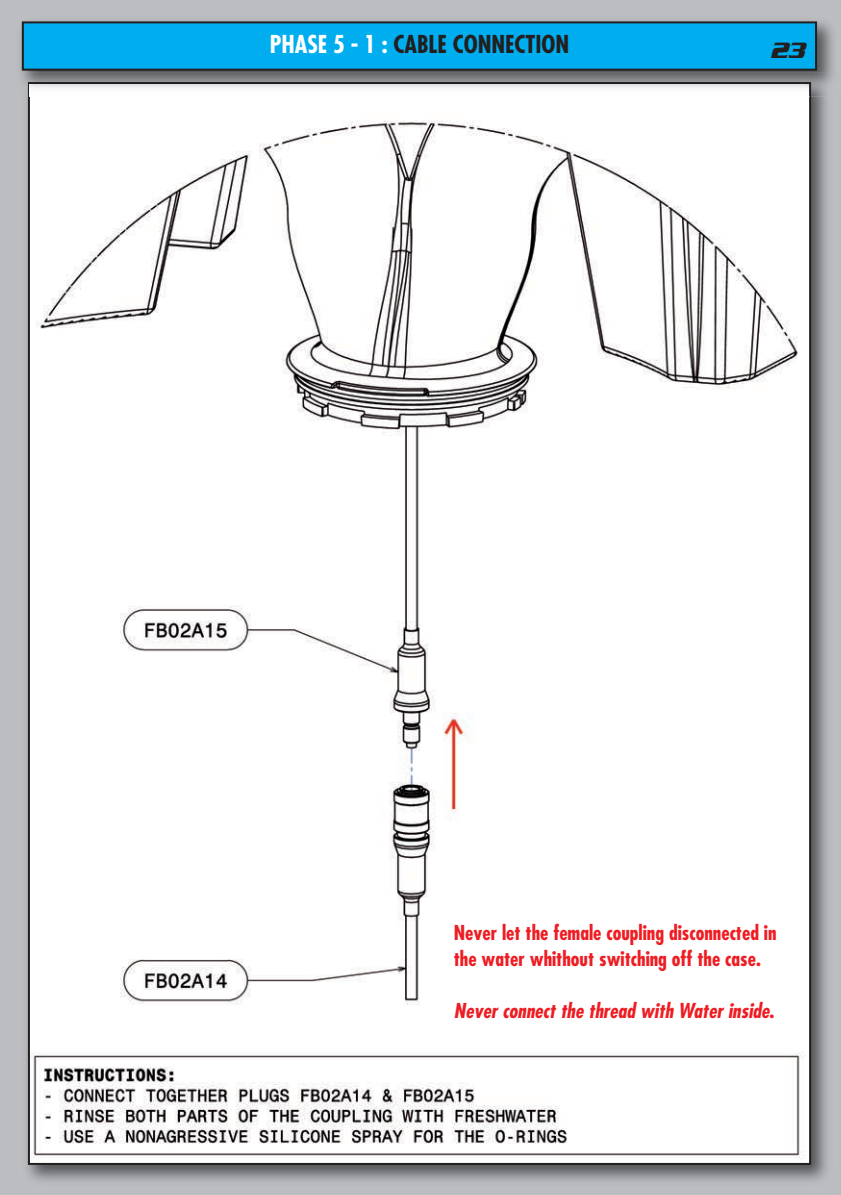
<style>
.page{position:relative;width:841px;height:1195px;background:#fff}
.page>*{position:absolute;margin:0;border:0;box-sizing:border-box;transform-origin:0 0}
.t1{font:700 condensed 24px "Futura";color:#231f20}
.t2{font:italic 700 24px "Serpentine";color:#231f20}
.t3{font:700 condensed 20px/25.8px "Futura";color:#ee1d23}
.t4{font:italic 700 condensed 20px "Futura";color:#ee1d23}
.s1{color:#fff}
.s2{font-style:normal}
</style>
<div class="page">
<div style="left:0;top:0;width:840px;height:1195px;background:#bcbdc0"></div>
<img style="left:27px;top:97px;width:800px;height:1084px">
<img style="left:31px;top:97px;width:775px;height:1062px">
<img style="left:21px;top:21px;width:812px;height:52px">
<img style="left:22px;top:73px;width:811px;height:24px">
<img style="left:28px;top:82px;width:782px;height:15px">
<img style="left:29px;top:83px;width:780px;height:14px">
<img style="left:30px;top:84px;width:776px;height:13px">
<div style="left:23px;top:22px;width:792px;height:48px;background:#00aeef"></div>
<div style="left:22px;top:21px;width:794px;height:50px;border:2px solid #231f20"></div>
<p class="t1" style="left:269px;top:34px;width:301px"><span class="s1">PHASE 5 - 1 :</span> CABLE CONNECTION</p>
<p class="t2" style="left:769px;top:42px;width:36px">23</p>
<p class="t3" style="left:453px;top:922px;width:324px">Never let the female coupling disconnected in the water whithout switching off the case.</p>
<p class="t4" style="left:453px;top:1002px;width:322px">Never connect the thread with Water inside<span class="s2">.</span></p>
</div>
